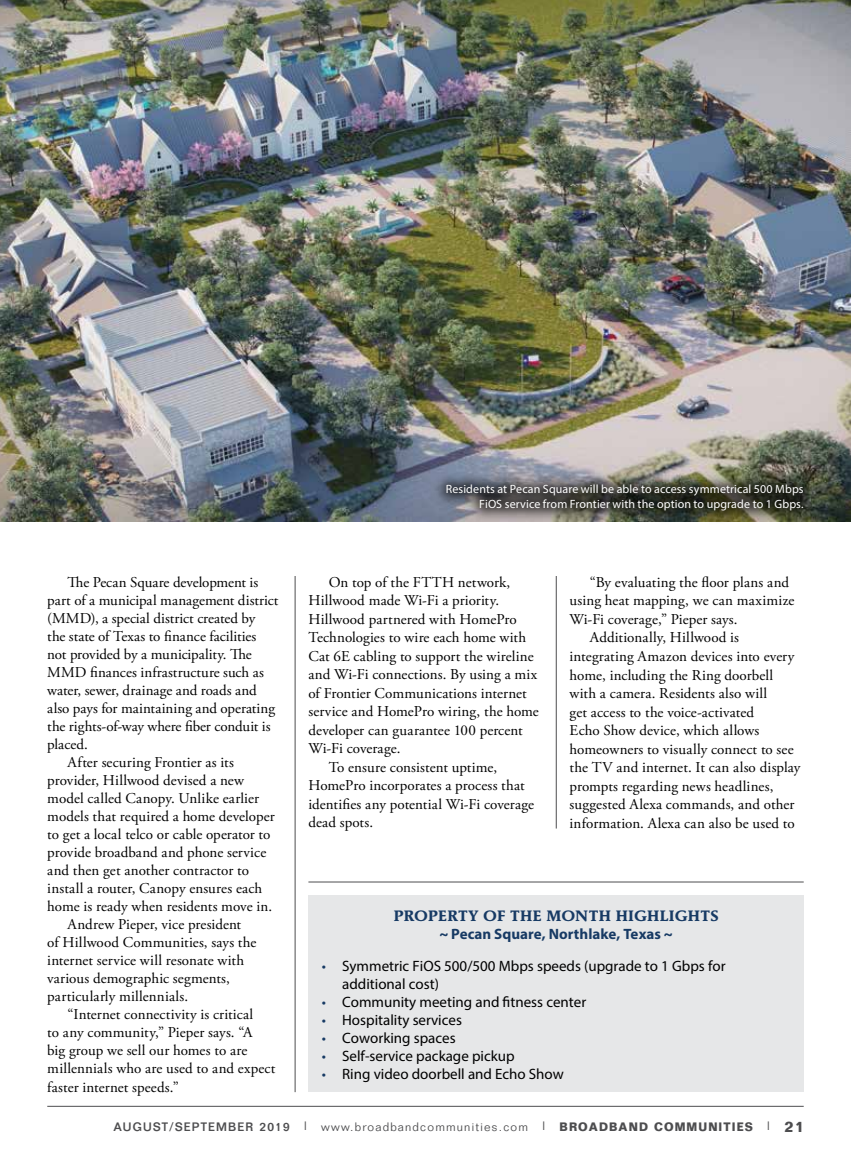
<style>
.page{position:relative;width:851px;height:1161px;background:#fff}
.page>*{position:absolute;margin:0;border:0;box-sizing:border-box;transform-origin:0 0}
.t1{font:15px "Adobe Garamond Pro";letter-spacing:.005em;color:#000}
.t2{font:15px/18px "Myriad Pro";color:#000}
.t3{font:700 15px "Myriad Pro";letter-spacing:.005em;color:#173a64}
.t4{font:700 15px "AT Mendoza Roman";letter-spacing:.005em;color:#173a64}
.t5{font:12px/15px "Myriad Pro";letter-spacing:.01em;color:#fff;text-align:right}
.t6{font:300 12px "Folio";letter-spacing:.1em;color:#4d4d4f}
.s1{color:#173a64}
.s2{font-weight:500}
.s3{font-weight:700}
.s4{font-weight:700;font-size:15px}
</style>
<div class="page">
<hr style="left:47px;top:1106px;width:756px;height:1px;background:#4d4d4f">
<hr style="left:556px;top:576px;width:1px;height:253px;background:#4d4d4f">
<hr style="left:295px;top:576px;width:1px;height:516px;background:#4d4d4f">
<div style="left:308px;top:896px;width:495px;height:196px;background:#e6e7e8"></div>
<hr style="left:308px;top:882px;width:495px;height:1px;background:#4d4d4f">
<img style="left:0;top:0;width:850px;height:522px">
<div style="left:432px;top:471px;width:385px;height:53px;background:#000;opacity:.75"></div>
<p class="t1" style="left:68px;top:573px;width:192px">The Pecan Square development is</p>
<p class="t1" style="left:47px;top:591px;width:233px">part of a municipal management district</p>
<p class="t1" style="left:47px;top:609px;width:210px">(MMD), a special district created by</p>
<p class="t1" style="left:47px;top:627px;width:210px">the state of Texas to finance facilities</p>
<p class="t1" style="left:47px;top:645px;width:206px">not provided by a municipality. The</p>
<p class="t1" style="left:47px;top:663px;width:218px">MMD finances infrastructure such as</p>
<p class="t1" style="left:47px;top:681px;width:211px">water, sewer, drainage and roads and</p>
<p class="t1" style="left:47px;top:699px;width:229px">also pays for maintaining and operating</p>
<p class="t1" style="left:47px;top:717px;width:225px">the rights-of-way where fiber conduit is</p>
<p class="t1" style="left:47px;top:735px;width:42px">placed.</p>
<p class="t1" style="left:68px;top:753px;width:168px">After securing Frontier as its</p>
<p class="t1" style="left:47px;top:771px;width:198px">provider, Hillwood devised a new</p>
<p class="t1" style="left:47px;top:789px;width:213px">model called Canopy. Unlike earlier</p>
<p class="t1" style="left:47px;top:807px;width:229px">models that required a home developer</p>
<p class="t1" style="left:47px;top:825px;width:225px">to get a local telco or cable operator to</p>
<p class="t1" style="left:47px;top:843px;width:220px">provide broadband and phone service</p>
<p class="t1" style="left:47px;top:861px;width:203px">and then get another contractor to</p>
<p class="t1" style="left:47px;top:879px;width:216px">install a router, Canopy ensures each</p>
<p class="t1" style="left:47px;top:897px;width:226px">home is ready when residents move in.</p>
<p class="t1" style="left:68px;top:915px;width:175px">Andrew Pieper, vice president</p>
<p class="t1" style="left:47px;top:933px;width:211px">of Hillwood Communities, says the</p>
<p class="t1" style="left:47px;top:951px;width:198px">internet service will resonate with</p>
<p class="t1" style="left:47px;top:969px;width:184px">various demographic segments,</p>
<p class="t1" style="left:47px;top:987px;width:142px">particularly millennials.</p>
<p class="t1" style="left:68px;top:1005px;width:187px">“Internet connectivity is critical</p>
<p class="t1" style="left:47px;top:1023px;width:207px">to any community,” Pieper says. “A</p>
<p class="t1" style="left:47px;top:1041px;width:202px">big group we sell our homes to are</p>
<p class="t1" style="left:47px;top:1060px;width:230px">millennials who are used to and expect</p>
<p class="t1" style="left:47px;top:1078px;width:133px">faster internet speeds.”</p>
<p class="t5" style="left:446px;top:482px;width:359px">Residents at Pecan Square will be able to access symmetrical 500 Mbps<br>FiOS service from Frontier with the option to upgrade to 1 Gbps.</p>
<p class="t1" style="left:328px;top:573px;width:183px">On top of the FTTH network,</p>
<p class="t1" style="left:308px;top:592px;width:192px">Hillwood made Wi-Fi a priority.</p>
<p class="t1" style="left:308px;top:610px;width:210px">Hillwood partnered with HomePro</p>
<p class="t1" style="left:308px;top:629px;width:219px">Technologies to wire each home with</p>
<p class="t1" style="left:308px;top:647px;width:227px">Cat 6E cabling to support the wireline</p>
<p class="t1" style="left:308px;top:666px;width:230px">and Wi-Fi connections. By using a mix</p>
<p class="t1" style="left:308px;top:684px;width:220px">of Frontier Communications internet</p>
<p class="t1" style="left:308px;top:703px;width:232px">service and HomePro wiring, the home</p>
<p class="t1" style="left:308px;top:721px;width:216px">developer can guarantee 100 percent</p>
<p class="t1" style="left:308px;top:740px;width:94px">Wi-Fi coverage.</p>
<p class="t1" style="left:328px;top:758px;width:170px">To ensure consistent uptime,</p>
<p class="t1" style="left:308px;top:776px;width:218px">HomePro incorporates a process that</p>
<p class="t1" style="left:308px;top:795px;width:227px">identifies any potential Wi-Fi coverage</p>
<p class="t1" style="left:308px;top:813px;width:66px">dead spots.</p>
<p class="t1" style="left:590px;top:573px;width:201px">“By evaluating the floor plans and</p>
<p class="t1" style="left:569px;top:592px;width:226px">using heat mapping, we can maximize</p>
<p class="t1" style="left:569px;top:610px;width:169px">Wi-Fi coverage,” Pieper says.</p>
<p class="t1" style="left:590px;top:629px;width:151px">Additionally, Hillwood is</p>
<p class="t1" style="left:569px;top:647px;width:226px">integrating Amazon devices into every</p>
<p class="t1" style="left:569px;top:666px;width:205px">home, including the Ring doorbell</p>
<p class="t1" style="left:569px;top:684px;width:199px">with a camera. Residents also will</p>
<p class="t1" style="left:569px;top:703px;width:186px">get access to the voice-activated</p>
<p class="t1" style="left:569px;top:721px;width:191px">Echo Show device, which allows</p>
<p class="t1" style="left:569px;top:740px;width:225px">homeowners to visually connect to see</p>
<p class="t1" style="left:569px;top:758px;width:232px">the TV and internet. It can also display</p>
<p class="t1" style="left:569px;top:777px;width:205px">prompts regarding news headlines,</p>
<p class="t1" style="left:569px;top:795px;width:226px">suggested Alexa commands, and other</p>
<p class="t1" style="left:569px;top:814px;width:227px">information. Alexa can also be used to</p>
<p class="t4" style="left:393px;top:906px;width:326px">PROPERTY OF THE MONTH HIGHLIGHTS</p>
<p class="t3" style="left:439px;top:924px;width:235px">~ Pecan Square, Northlake, Texas ~</p>
<p class="t2" style="left:342px;top:956px;width:385px;text-indent:-20px"><span class="s1">•</span> Symmetric FiOS 500/500 Mbps speeds (upgrade to 1 Gbps for additional cost)</p>
<p class="t2" style="left:322px;top:992px;width:266px"><span class="s1">•</span> Community meeting and fitness center</p>
<p class="t2" style="left:322px;top:1010px;width:141px"><span class="s1">•</span> Hospitality services</p>
<p class="t2" style="left:322px;top:1028px;width:135px"><span class="s1">•</span> Coworking spaces</p>
<p class="t2" style="left:322px;top:1046px;width:194px"><span class="s1">•</span> Self-service package pickup</p>
<p class="t2" style="left:322px;top:1064px;width:243px"><span class="s1">•</span> Ring video doorbell and Echo Show</p>
<p class="t6" style="left:114px;top:1120px;width:691px"><span class="s2">AUGUST/SEPTEMBER 2019 |</span> www.broadbandcommunities.com <span class="s2">|</span> <span class="s3">BROADBAND COMMUNITIES</span> <span class="s2">|</span> <span class="s4">21</span></p>
</div>
